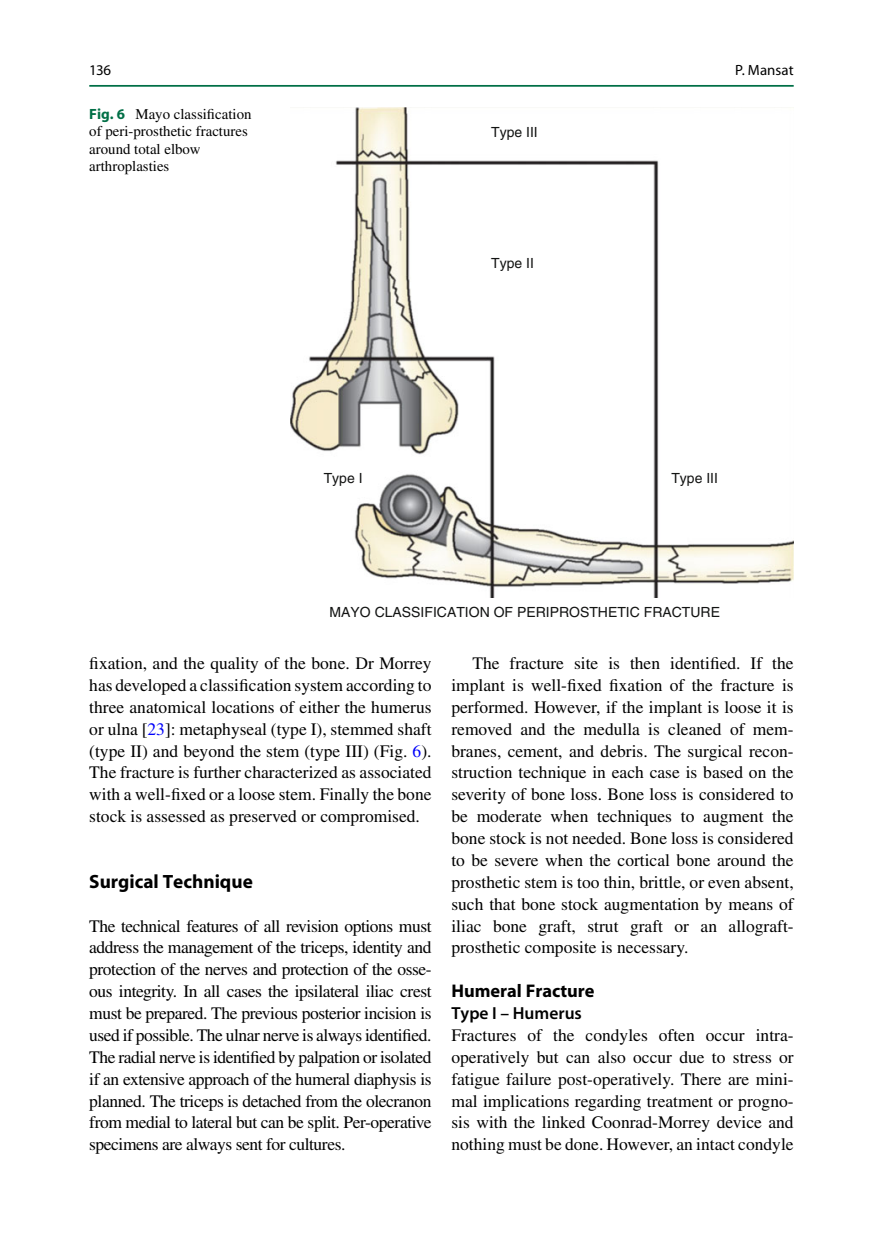
<style>
.page{position:relative;width:883px;height:1260px;background:#fff}
.page>*{position:absolute;margin:0;border:0;box-sizing:border-box;transform-origin:0 0}
.t1{font:700 19.25px "Myriad";color:#000}
.t2{font:700 18.38px "Myriad";color:#000}
.t3{font:17.5px/21.9px "Times";color:#000;text-align:justify}
.t4{font:600 17.5px "Myriad";color:#000}
.t5{font:14.88px/17.5px "Times";color:#000}
.t6{font:14.88px "Myriad";color:#000}
.t7{font:14px "Helvetica";color:#131413}
.s1{font-family:"Myriad";font-weight:700;color:#006f46}
.s2{color:#0000fa}
</style>
<div class="page">
<img style="left:290px;top:107px;width:504px;height:490px">
<hr style="left:89px;top:85px;width:705px;height:2px;background:#006f46">
<p class="t6" style="left:89px;top:64px;width:23px">136</p>
<p class="t5" style="left:89px;top:106px;width:164px"><span class="s1">Fig. 6</span> Mayo classification of peri-prosthetic fractures around total elbow arthroplasties</p>
<p class="t7" style="left:491px;top:127px;width:48px">Type III</p>
<p class="t7" style="left:491px;top:258px;width:44px">Type II</p>
<p class="t6" style="left:735px;top:64px;width:60px">P. Mansat</p>
<p class="t7" style="left:324px;top:473px;width:40px">Type I</p>
<p class="t7" style="left:671px;top:473px;width:48px">Type III</p>
<p class="t7" style="left:330px;top:607px;width:392px">MAYO CLASSIFICATION OF PERIPROSTHETIC FRACTURE</p>
<p class="t3" style="left:89px;top:654px;width:344px">fixation, and the quality of the bone. Dr Morrey has developed a classification system according to three anatomical locations of either the humerus or ulna [ <span class="s2">23</span> ]: metaphyseal (type I), stemmed shaft (type II) and beyond the stem (type III) (Fig. <span class="s2">6</span> ).<br>The fracture is further characterized as associated with a well-fixed or a loose stem. Finally the bone stock is assessed as preserved or compromised.</p>
<p class="t1" style="left:89px;top:874px;width:165px">Surgical Technique</p>
<p class="t3" style="left:89px;top:916px;width:344px">The technical features of all revision options must address the management of the triceps, identity and protection of the nerves and protection of the osse&shy;ous integrity. In all cases the ipsilateral iliac crest must be prepared. The previous posterior incision is used if possible. The ulnar nerve is always identified.<br>The radial nerve is identified by palpation or isolated if an extensive approach of the humeral diaphysis is planned. The triceps is detached from the olecranon from medial to lateral but can be split. Per-operative specimens are always sent for cultures.</p>
<p class="t3" style="left:451px;top:654px;width:344px;text-indent:21px">The fracture site is then identified. If the implant is well-fixed fixation of the fracture is performed. However, if the implant is loose it is removed and the medulla is cleaned of mem&shy;branes, cement, and debris. The surgical recon&shy;struction technique in each case is based on the severity of bone loss. Bone loss is considered to be moderate when techniques to augment the bone stock is not needed. Bone loss is considered to be severe when the cortical bone around the prosthetic stem is too thin, brittle, or even absent, such that bone stock augmentation by means of iliac bone graft, strut graft or an allograft&shy;prosthetic composite is necessary.</p>
<p class="t2" style="left:451px;top:984px;width:145px">Humeral Fracture</p>
<p class="t4" style="left:451px;top:1007px;width:132px">Type I – Humerus</p>
<p class="t3" style="left:451px;top:1026px;width:344px">Fractures of the condyles often occur intra&shy;operatively but can also occur due to stress or fatigue failure post-operatively. There are mini&shy;mal implications regarding treatment or progno&shy;sis with the linked Coonrad-Morrey device and nothing must be done. However, an intact condyle</p>
</div>
